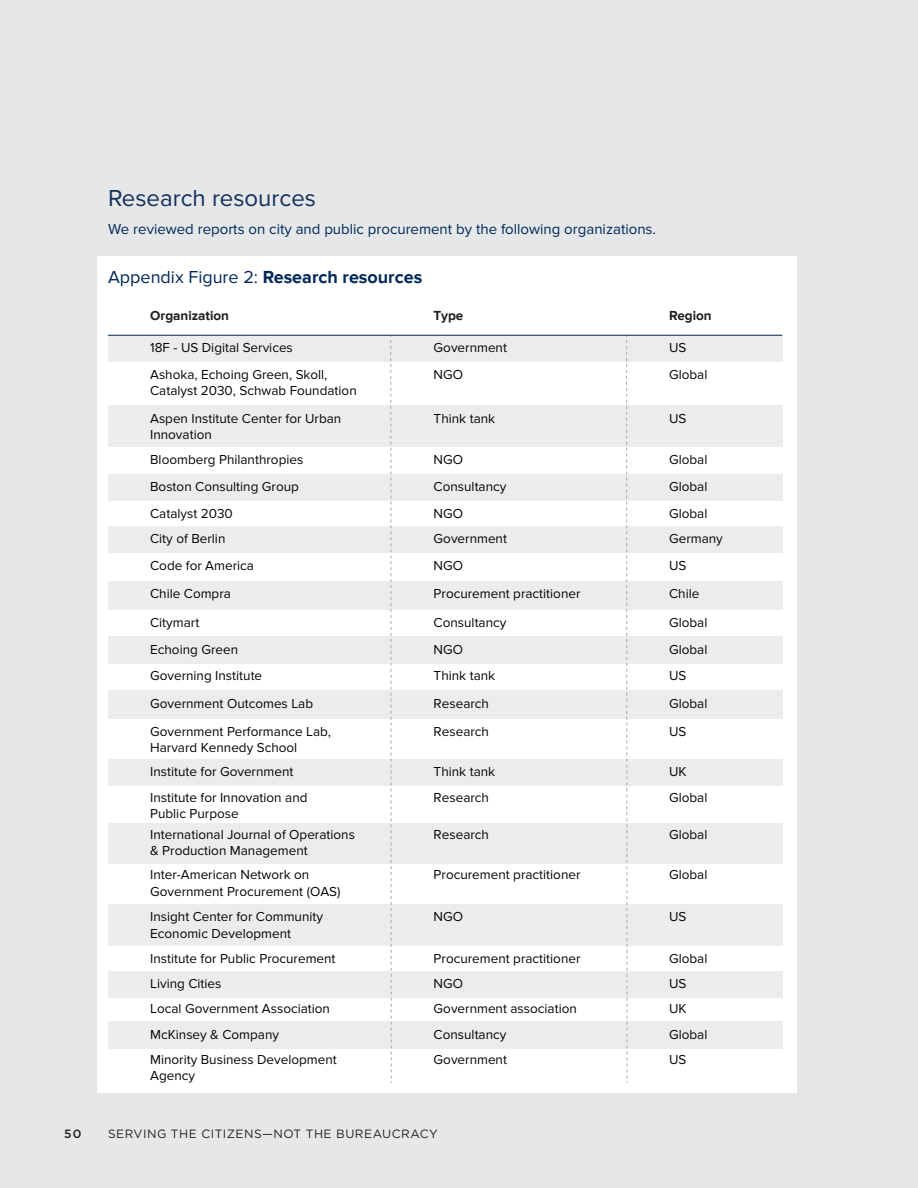
<style>
.page{position:relative;width:918px;height:1188px;background:#e6e7e9}
.page>*{position:absolute;margin:0;border:0;box-sizing:border-box;transform-origin:0 0}
.new_B-head{font:24px "Proxima Nova";color:#153059}
.t1{font:700 18px "Proxima Nova";color:#002858}
.t2{font:15px "Proxima Nova";color:#002858}
.t3{font:13.5px/16.2px "Proxima Nova";color:#050504}
.t4{font:700 13.5px "Proxima Nova";color:#231f20}
.t5{font:12px "Gotham";letter-spacing:.04em;color:#231f20}
.t6{font:500 12px "Gotham";color:#231f20}
.s1{font-weight:400}
</style>
<div class="page">
<div style="left:97px;top:257px;width:700px;height:836px;background:#fff"></div>
<div style="left:108px;top:474px;width:674px;height:27px;background:#ececee"></div>
<div style="left:108px;top:405px;width:674px;height:42px;background:#ececee"></div>
<div style="left:108px;top:335px;width:674px;height:27px;background:#ececee"></div>
<div style="left:108px;top:636px;width:674px;height:28px;background:#ececee"></div>
<div style="left:108px;top:581px;width:674px;height:29px;background:#ececee"></div>
<div style="left:108px;top:526px;width:674px;height:27px;background:#ececee"></div>
<div style="left:108px;top:759px;width:674px;height:27px;background:#ececee"></div>
<div style="left:108px;top:691px;width:674px;height:28px;background:#ececee"></div>
<div style="left:108px;top:904px;width:674px;height:41px;background:#ececee"></div>
<div style="left:108px;top:823px;width:674px;height:41px;background:#ececee"></div>
<div style="left:108px;top:971px;width:674px;height:26px;background:#ececee"></div>
<div style="left:108px;top:1021px;width:674px;height:28px;background:#ececee"></div>
<svg style="left:390px;top:336px;width:2px;height:747px"></svg>
<svg style="left:626px;top:336px;width:2px;height:747px"></svg>
<hr style="left:108px;top:335px;width:674px;height:1px;background:#002858">
<p class="new_B-head" style="left:108px;top:184px;width:209px">Research resources</p>
<p class="t2" style="left:108px;top:220px;width:549px">We reviewed reports on city and public procurement by the following organizations.</p>
<p class="t1" style="left:108px;top:266px;width:316px"><span class="s1">Appendix Figure 2:</span> Research resources</p>
<p class="t4" style="left:150px;top:308px;width:80px">Organization</p>
<p class="t4" style="left:434px;top:308px;width:31px">Type</p>
<p class="t4" style="left:669px;top:308px;width:44px">Region</p>
<p class="t3" style="left:150px;top:340px;width:144px">18F - US Digital Services</p>
<p class="t3" style="left:434px;top:340px;width:75px">Government</p>
<p class="t3" style="left:669px;top:340px;width:19px">US</p>
<p class="t3" style="left:150px;top:367px;width:208px">Ashoka, Echoing Green, Skoll,<br>Catalyst 2030, Schwab Foundation</p>
<p class="t3" style="left:434px;top:367px;width:31px">NGO</p>
<p class="t3" style="left:669px;top:367px;width:40px">Global</p>
<p class="t3" style="left:150px;top:410px;width:193px">Aspen Institute Center for Urban<br>Innovation</p>
<p class="t3" style="left:434px;top:410px;width:63px">Think tank</p>
<p class="t3" style="left:669px;top:410px;width:19px">US</p>
<p class="t3" style="left:150px;top:452px;width:155px">Bloomberg Philanthropies</p>
<p class="t3" style="left:434px;top:452px;width:31px">NGO</p>
<p class="t3" style="left:669px;top:452px;width:40px">Global</p>
<p class="t3" style="left:150px;top:479px;width:150px">Boston Consulting Group</p>
<p class="t3" style="left:434px;top:479px;width:74px">Consultancy</p>
<p class="t3" style="left:669px;top:479px;width:40px">Global</p>
<p class="t3" style="left:150px;top:501px;width:84px;line-height:25.3px">Catalyst 2030<br>City of Berlin</p>
<p class="t3" style="left:434px;top:501px;width:75px;line-height:25.3px">NGO<br>Government</p>
<p class="t3" style="left:669px;top:501px;width:55px;line-height:25.3px">Global<br>Germany</p>
<p class="t3" style="left:150px;top:558px;width:105px">Code for America</p>
<p class="t3" style="left:434px;top:558px;width:31px">NGO</p>
<p class="t3" style="left:669px;top:558px;width:19px">US</p>
<p class="t3" style="left:150px;top:586px;width:82px">Chile Compra</p>
<p class="t3" style="left:434px;top:586px;width:148px">Procurement practitioner</p>
<p class="t3" style="left:669px;top:586px;width:32px">Chile</p>
<p class="t3" style="left:150px;top:609px;width:89px;line-height:26.8px">Citymart<br>Echoing Green</p>
<p class="t3" style="left:434px;top:609px;width:74px;line-height:26.8px">Consultancy<br>NGO</p>
<p class="t3" style="left:669px;top:609px;width:40px;line-height:26.8px">Global<br>Global</p>
<p class="t3" style="left:150px;top:668px;width:114px">Governing Institute</p>
<p class="t3" style="left:434px;top:668px;width:63px">Think tank</p>
<p class="t3" style="left:669px;top:668px;width:19px">US</p>
<p class="t3" style="left:150px;top:695px;width:165px">Government Outcomes Lab</p>
<p class="t3" style="left:434px;top:695px;width:57px">Research</p>
<p class="t3" style="left:669px;top:695px;width:40px">Global</p>
<p class="t3" style="left:150px;top:724px;width:182px">Government Performance Lab,<br>Harvard Kennedy School</p>
<p class="t3" style="left:150px;top:764px;width:145px">Institute for Government</p>
<p class="t3" style="left:434px;top:724px;width:57px">Research</p>
<p class="t3" style="left:434px;top:764px;width:63px">Think tank</p>
<p class="t3" style="left:669px;top:724px;width:19px">US</p>
<p class="t3" style="left:669px;top:764px;width:19px">UK</p>
<p class="t3" style="left:150px;top:789px;width:159px">Institute for Innovation and<br>Public Purpose</p>
<p class="t3" style="left:434px;top:789px;width:57px">Research</p>
<p class="t3" style="left:669px;top:789px;width:40px">Global</p>
<p class="t3" style="left:150px;top:827px;width:206px">International Journal of Operations &amp; Production Management</p>
<p class="t3" style="left:434px;top:827px;width:57px">Research</p>
<p class="t3" style="left:669px;top:827px;width:40px">Global</p>
<p class="t3" style="left:150px;top:867px;width:192px">Inter-American Network on<br>Government Procurement (OAS)</p>
<p class="t3" style="left:150px;top:909px;width:174px">Insight Center for Community<br>Economic Development</p>
<p class="t3" style="left:434px;top:867px;width:148px">Procurement practitioner</p>
<p class="t3" style="left:434px;top:909px;width:31px">NGO</p>
<p class="t3" style="left:669px;top:867px;width:40px">Global</p>
<p class="t3" style="left:669px;top:909px;width:19px">US</p>
<p class="t3" style="left:150px;top:951px;width:187px">Institute for Public Procurement</p>
<p class="t3" style="left:434px;top:951px;width:148px">Procurement practitioner</p>
<p class="t3" style="left:669px;top:951px;width:40px">Global</p>
<p class="t3" style="left:150px;top:975px;width:73px">Living Cities</p>
<p class="t3" style="left:434px;top:975px;width:31px">NGO</p>
<p class="t3" style="left:669px;top:975px;width:19px">US</p>
<p class="t3" style="left:150px;top:1001px;width:181px">Local Government Association</p>
<p class="t3" style="left:434px;top:1001px;width:145px">Government association</p>
<p class="t3" style="left:669px;top:1001px;width:19px">UK</p>
<p class="t3" style="left:150px;top:1022px;width:188px;line-height:25.3px">McKinsey &amp; Company<br>Minority Business Development</p>
<p class="t3" style="left:150px;top:1068px;width:46px">Agency</p>
<p class="t3" style="left:434px;top:1022px;width:75px;line-height:25.3px">Consultancy<br>Government</p>
<p class="t3" style="left:669px;top:1022px;width:40px;line-height:25.3px">Global<br>US</p>
<p class="t6" style="left:64px;top:1126px;width:19px">50</p>
<p class="t5" style="left:108px;top:1126px;width:331px">SERVING THE CITIZENS—NOT THE BUREAUCRACY</p>
</div>
